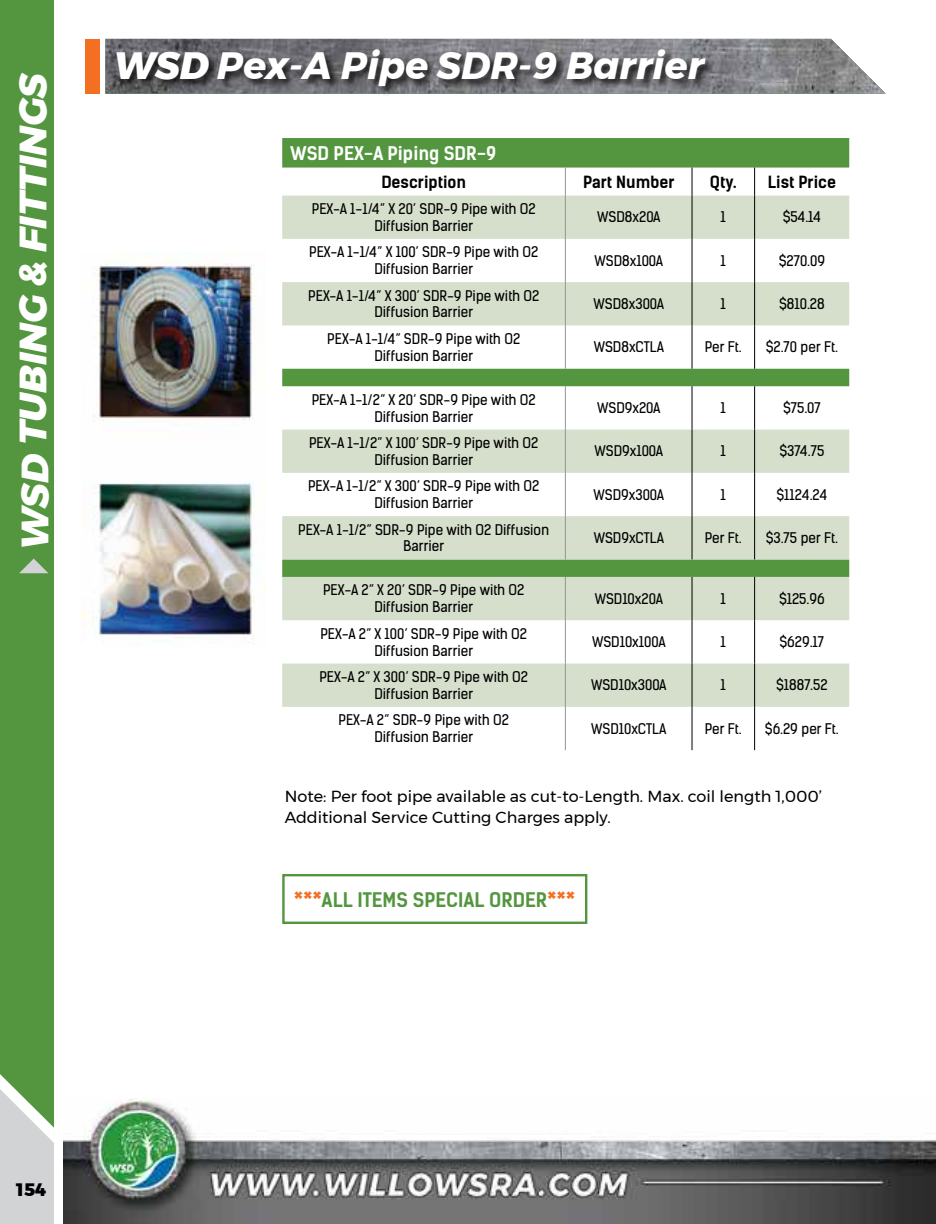
<style>
.page{position:relative;width:936px;height:1224px;background:#fff}
.page>*{position:absolute;margin:0;border:0;box-sizing:border-box;transform-origin:0 0}
.t1{font:italic 700 38px "Montserrat";color:#fff}
.t2{font:italic 800 38px "Montserrat";color:#fff}
.t3{font:700 19.2px "Kelson Sans";color:#53963f}
.t4{font:700 18px "Kelson Sans";color:#fff}
.t5{font:800 18px "Montserrat";color:#000}
.t6{font:16px/21px "Montserrat";color:#000}
.t7{font:700 16px "Kelson Sans";color:#000}
.t8{font:14px/16.8px "Kelson Sans";color:#000;text-align:center}
.s1{font-weight:800}
.s2{font-size:26.4px;color:#f36f21}
</style>
<div class="page">
<img style="left:63px;top:1098px;width:873px;height:126px">
<div style="left:0;top:0;width:54px;height:1053px;background:#53963f"></div>
<svg style="left:0;top:1053px;width:54px;height:171px;background:#b2c5ae"></svg>
<svg style="left:19px;top:559px;width:29px;height:14px"></svg>
<img style="left:81px;top:252px;width:184px;height:387px">
<img style="left:105px;top:39px;width:781px;height:55px">
<div style="left:115px;top:48px;width:602px;height:48px;background:#000;opacity:.75"></div>
<div style="left:85px;top:39px;width:15px;height:55px;background:#f36f21"></div>
<div style="left:282px;top:874px;width:305px;height:50px;border:2px solid #53963f"></div>
<svg style="left:282px;top:138px;width:567px;height:58px;fill:#5a9a47"></svg>
<svg style="left:282px;top:196px;width:567px;height:511px;fill:#d5dfcb"></svg>
<svg style="left:565px;top:168px;width:1px;height:28px"></svg>
<hr style="left:565px;top:196px;width:1px;height:43px;background:#939598">
<hr style="left:565px;top:239px;width:1px;height:43px;background:#939598">
<hr style="left:565px;top:282px;width:1px;height:43px;background:#939598">
<hr style="left:565px;top:325px;width:1px;height:44px;background:#939598">
<hr style="left:565px;top:386px;width:1px;height:44px;background:#939598">
<hr style="left:565px;top:430px;width:1px;height:43px;background:#939598">
<hr style="left:565px;top:473px;width:1px;height:43px;background:#939598">
<hr style="left:565px;top:516px;width:1px;height:43px;background:#939598">
<hr style="left:565px;top:577px;width:1px;height:43px;background:#939598">
<hr style="left:565px;top:620px;width:1px;height:44px;background:#939598">
<hr style="left:565px;top:664px;width:1px;height:43px;background:#939598">
<hr style="left:565px;top:707px;width:1px;height:43px;background:#939598">
<svg style="left:692px;top:168px;width:1px;height:28px"></svg>
<svg style="left:754px;top:168px;width:1px;height:28px"></svg>
<hr style="left:692px;top:196px;width:1px;height:43px;background:#000">
<hr style="left:754px;top:196px;width:1px;height:43px;background:#000">
<hr style="left:692px;top:239px;width:1px;height:43px;background:#000">
<hr style="left:754px;top:239px;width:1px;height:43px;background:#000">
<hr style="left:692px;top:282px;width:1px;height:43px;background:#000">
<hr style="left:754px;top:282px;width:1px;height:43px;background:#000">
<hr style="left:692px;top:325px;width:1px;height:44px;background:#000">
<hr style="left:754px;top:325px;width:1px;height:44px;background:#000">
<hr style="left:692px;top:386px;width:1px;height:44px;background:#000">
<hr style="left:754px;top:386px;width:1px;height:44px;background:#000">
<hr style="left:692px;top:430px;width:1px;height:43px;background:#000">
<hr style="left:754px;top:430px;width:1px;height:43px;background:#000">
<hr style="left:692px;top:473px;width:1px;height:43px;background:#000">
<hr style="left:754px;top:473px;width:1px;height:43px;background:#000">
<hr style="left:692px;top:516px;width:1px;height:43px;background:#000">
<hr style="left:754px;top:516px;width:1px;height:43px;background:#000">
<hr style="left:692px;top:577px;width:1px;height:43px;background:#000">
<hr style="left:754px;top:577px;width:1px;height:43px;background:#000">
<hr style="left:692px;top:620px;width:1px;height:44px;background:#000">
<hr style="left:754px;top:620px;width:1px;height:44px;background:#000">
<hr style="left:692px;top:664px;width:1px;height:43px;background:#000">
<hr style="left:754px;top:664px;width:1px;height:43px;background:#000">
<hr style="left:692px;top:707px;width:1px;height:43px;background:#000">
<hr style="left:754px;top:707px;width:1px;height:43px;background:#000">
<h1 class="t2" style="left:2px;top:550px;width:479px;rotate:-90deg">WSD TUBING &amp; FITTINGS</h1>
<h1 class="t1" style="left:114px;top:35px;width:592px"><span class="s1">WSD</span> Pex-A Pipe SDR-9 Barrier</h1>
<p class="t4" style="left:290px;top:142px;width:208px">WSD PEX-A Piping SDR-9</p>
<p class="t7" style="left:381px;top:172px;width:86px">Description</p>
<p class="t7" style="left:583px;top:172px;width:93px">Part Number</p>
<p class="t7" style="left:710px;top:172px;width:28px">Qty.</p>
<p class="t7" style="left:768px;top:172px;width:70px">List Price</p>
<p class="t8" style="left:312px;top:201px;width:225px">PEX-A 1-1/4” X 20’ SDR-9 Pipe with O2<br>Diffusion Barrier</p>
<p class="t8" style="left:597px;top:209px;width:65px">WSD8x20A</p>
<p class="t8" style="left:721px;top:209px;width:7px">1</p>
<p class="t8" style="left:783px;top:209px;width:40px">$54.14</p>
<p class="t8" style="left:309px;top:244px;width:231px">PEX-A 1-1/4” X 100’ SDR-9 Pipe with O2<br>Diffusion Barrier</p>
<p class="t8" style="left:595px;top:252px;width:70px">WSD8x100A</p>
<p class="t8" style="left:721px;top:252px;width:7px">1</p>
<p class="t8" style="left:779px;top:252px;width:48px">$270.09</p>
<p class="t8" style="left:308px;top:287px;width:233px">PEX-A 1-1/4” X 300’ SDR-9 Pipe with O2<br>Diffusion Barrier</p>
<p class="t8" style="left:594px;top:296px;width:72px">WSD8x300A</p>
<p class="t8" style="left:721px;top:296px;width:7px">1</p>
<p class="t8" style="left:779px;top:296px;width:47px">$810.28</p>
<p class="t8" style="left:327px;top:330px;width:194px">PEX-A 1-1/4” SDR-9 Pipe with O2<br>Diffusion Barrier</p>
<p class="t8" style="left:594px;top:339px;width:72px">WSD8xCTLA</p>
<p class="t8" style="left:705px;top:339px;width:37px">Per Ft.</p>
<p class="t8" style="left:766px;top:339px;width:72px">$2.70 per Ft.</p>
<p class="t8" style="left:312px;top:391px;width:226px">PEX-A 1-1/2” X 20’ SDR-9 Pipe with O2<br>Diffusion Barrier</p>
<p class="t8" style="left:597px;top:400px;width:65px">WSD9x20A</p>
<p class="t8" style="left:721px;top:400px;width:7px">1</p>
<p class="t8" style="left:783px;top:400px;width:39px">$75.07</p>
<p class="t8" style="left:309px;top:435px;width:231px">PEX-A 1-1/2” X 100’ SDR-9 Pipe with O2<br>Diffusion Barrier</p>
<p class="t8" style="left:595px;top:443px;width:70px">WSD9x100A</p>
<p class="t8" style="left:721px;top:443px;width:7px">1</p>
<p class="t8" style="left:780px;top:443px;width:46px">$374.75</p>
<p class="t8" style="left:308px;top:478px;width:233px">PEX-A 1-1/2” X 300’ SDR-9 Pipe with O2<br>Diffusion Barrier</p>
<p class="t8" style="left:594px;top:486px;width:72px">WSD9x300A</p>
<p class="t8" style="left:721px;top:486px;width:7px">1</p>
<p class="t8" style="left:776px;top:486px;width:52px">$1124.24</p>
<p class="t8" style="left:298px;top:521px;width:253px">PEX-A 1-1/2” SDR-9 Pipe with O2 Diffusion<br>Barrier</p>
<p class="t8" style="left:594px;top:530px;width:72px">WSD9xCTLA</p>
<p class="t8" style="left:705px;top:530px;width:37px">Per Ft.</p>
<p class="t8" style="left:766px;top:530px;width:72px">$3.75 per Ft.</p>
<p class="t8" style="left:323px;top:582px;width:203px">PEX-A 2” X 20’ SDR-9 Pipe with O2<br>Diffusion Barrier</p>
<p class="t8" style="left:595px;top:590px;width:70px">WSD10x20A</p>
<p class="t8" style="left:721px;top:590px;width:7px">1</p>
<p class="t8" style="left:779px;top:590px;width:47px">$125.96</p>
<p class="t8" style="left:320px;top:625px;width:208px">PEX-A 2” X 100’ SDR-9 Pipe with O2<br>Diffusion Barrier</p>
<p class="t8" style="left:592px;top:634px;width:75px">WSD10x100A</p>
<p class="t8" style="left:721px;top:634px;width:7px">1</p>
<p class="t8" style="left:780px;top:634px;width:46px">$629.17</p>
<p class="t8" style="left:319px;top:669px;width:210px">PEX-A 2” X 300’ SDR-9 Pipe with O2<br>Diffusion Barrier</p>
<p class="t8" style="left:591px;top:677px;width:77px">WSD10x300A</p>
<p class="t8" style="left:721px;top:677px;width:7px">1</p>
<p class="t8" style="left:776px;top:677px;width:53px">$1887.52</p>
<p class="t8" style="left:339px;top:712px;width:172px">PEX-A 2” SDR-9 Pipe with O2<br>Diffusion Barrier</p>
<p class="t8" style="left:591px;top:720px;width:77px">WSD10xCTLA</p>
<p class="t8" style="left:705px;top:720px;width:37px">Per Ft.</p>
<p class="t8" style="left:765px;top:720px;width:74px">$6.29 per Ft.</p>
<p class="t6" style="left:285px;top:786px;width:539px">Note: Per foot pipe available as cut-to-Length. Max. coil length 1,000’<br>Additional Service Cutting Charges apply.</p>
<h2 class="t3" style="left:294px;top:888px;width:283px"><span class="s2">***</span>ALL ITEMS SPECIAL ORDER<span class="s2">***</span></h2>
<p class="t5" style="left:17px;top:1175px;width:31px">154</p>
</div>
